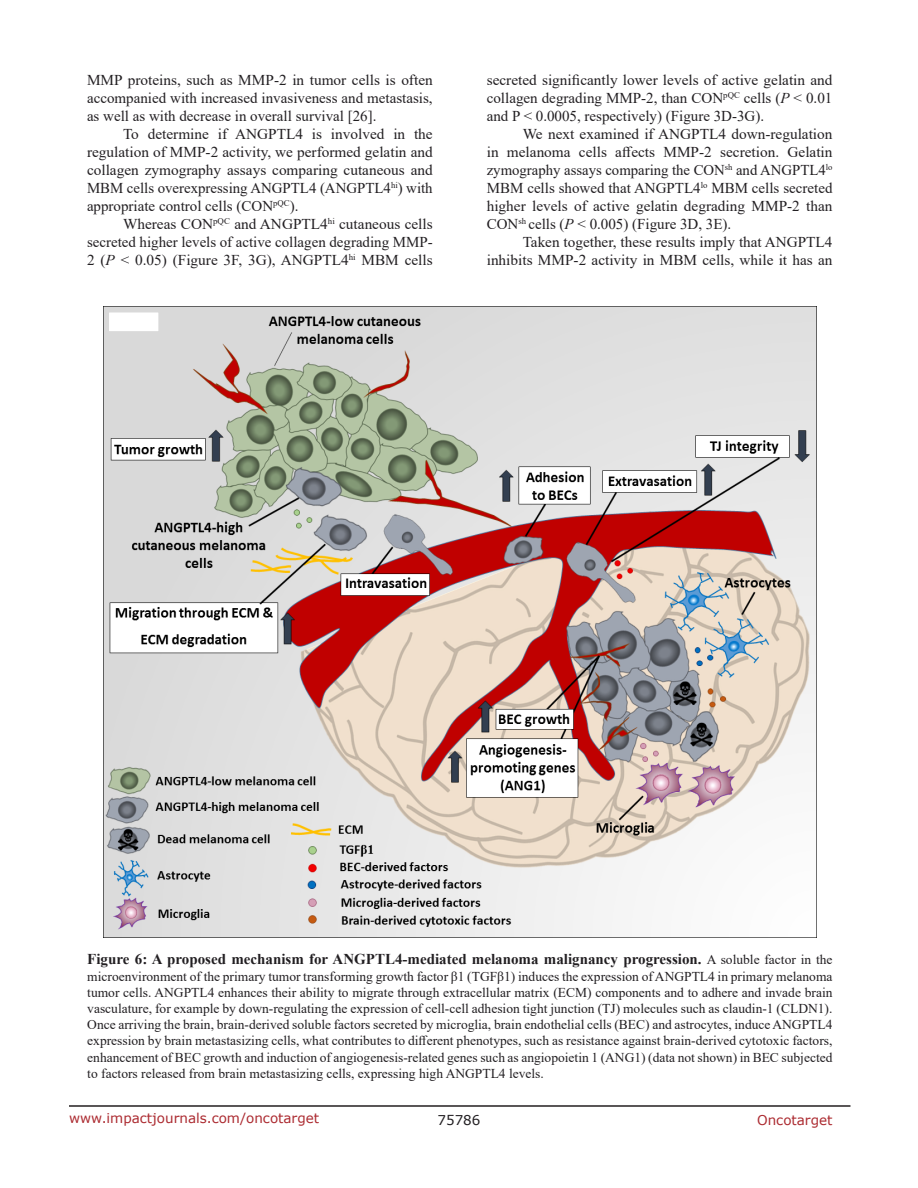
<style>
.page{position:relative;width:918px;height:1188px;background:#fff}
.page>*{position:absolute;margin:0;border:0;box-sizing:border-box;transform-origin:0 0}
.BodyText{font:15px/18px "Times New Roman";color:#221f22;text-align:justify}
.FigureText{font:700 15px "Times New Roman";color:#221f22}
.FigureText-2{font:13.5px/16.2px "Times New Roman";color:#221f22;text-align:justify}
.t1{font:13.5px "Verdana";color:#ac2b31}
.t2{font:13.5px "Verdana";color:#221f22}
.s1{font-style:italic}
.s2{font-weight:400;font-size:13.5px}
</style>
<div class="page">
<hr style="left:69px;top:1105px;width:781px;height:2px;background:#231f20">
<img style="left:104px;top:306px;width:712px;height:631px">
<p class="BodyText" style="left:87px;top:71px;width:347px">MMP proteins, such as MMP-2 in tumor cells is often accompanied with increased invasiveness and metastasis, as well as with decrease in overall survival [26].</p>
<p class="BodyText" style="left:87px;top:125px;width:347px;text-indent:36px">To determine if ANGPTL4 is involved in the regulation of MMP-2 activity, we performed gelatin and collagen zymography assays comparing cutaneous and MBM cells overexpressing ANGPTL4 (ANGPTL4<sup>hi</sup>) with appropriate control cells (CON<sup>pQC</sup>).</p>
<p class="BodyText" style="left:87px;top:215px;width:347px;text-indent:36px">Whereas CON<sup>pQC</sup> and ANGPTL4<sup>hi</sup> cutaneous cells secreted higher levels of active collagen degrading MMP-2 (<span class="s1">P</span> &lt; 0.05) (Figure 3F, 3G), ANGPTL4<sup>hi</sup> MBM cells</p>
<p class="BodyText" style="left:487px;top:71px;width:347px">secreted significantly lower levels of active gelatin and collagen degrading MMP-2, than CON<sup>pQC</sup> cells (<span class="s1">P</span> &lt; 0.01 and P &lt; 0.0005, respectively) (Figure 3D-3G).</p>
<p class="BodyText" style="left:487px;top:125px;width:347px;text-indent:36px">We next examined if ANGPTL4 down-regulation in melanoma cells affects MMP-2 secretion. Gelatin zymography assays comparing the CON<sup>sh</sup> and ANGPTL4<sup>lo </sup>MBM cells showed that ANGPTL4<sup>lo</sup> MBM cells secreted higher levels of active gelatin degrading MMP-2 than CON<sup>sh</sup> cells (<span class="s1">P</span> &lt; 0.005) (Figure 3D, 3E).</p>
<p class="BodyText" style="left:487px;top:233px;width:347px;text-align:right">Taken together, these results imply that ANGPTL4 inhibits MMP-2 activity in MBM cells, while it has an</p>
<p class="FigureText" style="left:87px;top:949px;width:747px">Figure 6: A proposed mechanism for ANGPTL4-mediated melanoma malignancy progression. <span class="s2">A soluble factor in the</span></p>
<p class="FigureText-2" style="left:87px;top:968px;width:747px">microenvironment of the primary tumor transforming growth factor β1 (TGFβ1) induces the expression of ANGPTL4 in primary melanoma tumor cells. ANGPTL4 enhances their ability to migrate through extracellular matrix (ECM) components and to adhere and invade brain vasculature, for example by down-regulating the expression of cell-cell adhesion tight junction (TJ) molecules such as claudin-1 (CLDN1).<br>Once arriving the brain, brain-derived soluble factors secreted by microglia, brain endothelial cells (BEC) and astrocytes, induce ANGPTL4 expression by brain metastasizing cells, what contributes to different phenotypes, such as resistance against brain-derived cytotoxic factors, enhancement of BEC growth and induction of angiogenesis-related genes such as angiopoietin 1 (ANG1) (data not shown) in BEC subjected to factors released from brain metastasizing cells, expressing high ANGPTL4 levels.</p>
<p class="t1" style="left:69px;top:1109px;width:252px">www.impactjournals.com/oncotarget</p>
<p class="t2" style="left:438px;top:1111px;width:44px">75786</p>
<p class="t1" style="left:757px;top:1111px;width:77px">Oncotarget</p>
</div>
